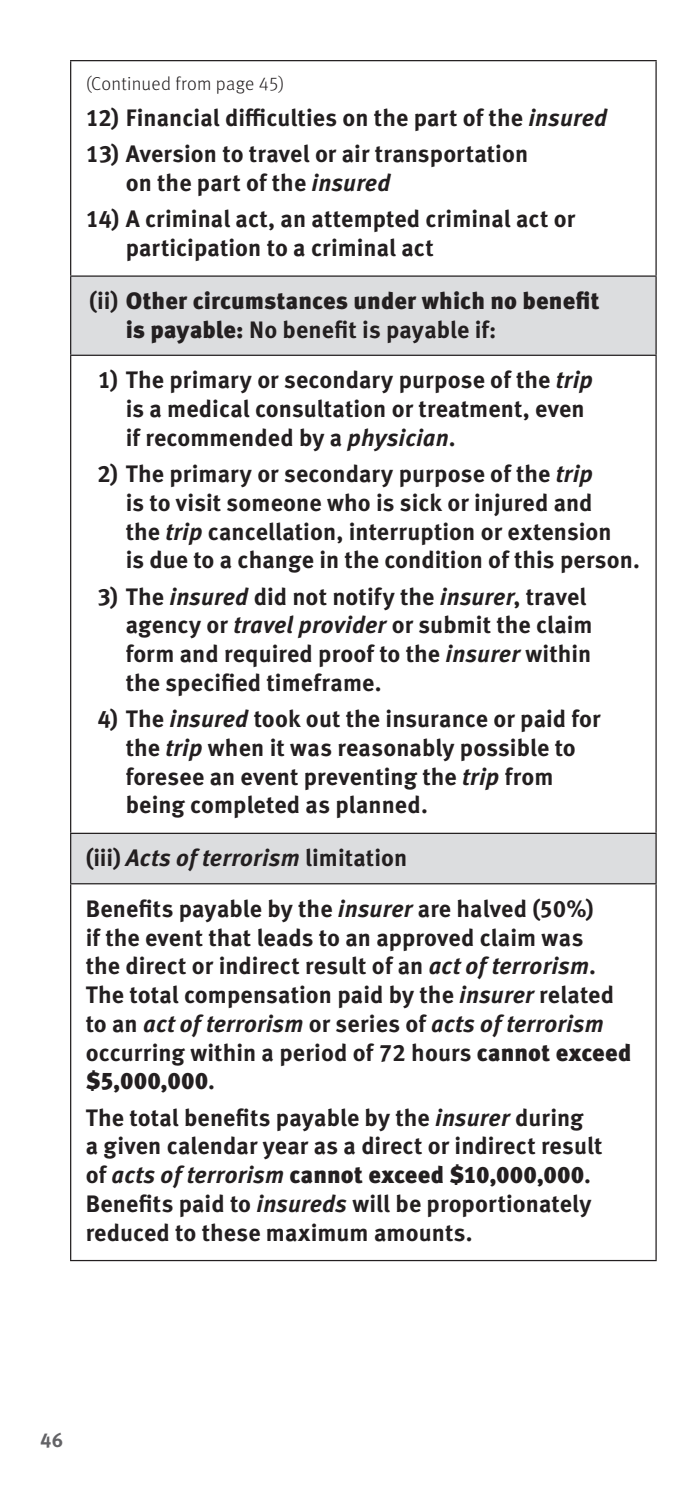
<style>
.page{position:relative;width:698px;height:1508px;background:#fff}
.page>*{position:absolute;margin:0;border:0;box-sizing:border-box;transform-origin:0 0}
.t1{font:700 23.75px/28.8px "Meta OT";letter-spacing:.005em;color:#231f20}
.t2{font:900 23.75px/28.8px "Meta OT";color:#231f20}
.t3{font:700 20px "Meta OT";color:#636366}
.t4{font:300 18.75px "Meta OT";letter-spacing:.015em;color:#231f20}
.s1{font-style:italic}
.s2{font-weight:700}
.s3{font-weight:900}
</style>
<div class="page">
<svg style="left:71px;top:277px;width:584px;height:606px"></svg>
<hr style="left:70px;top:60px;width:586px;height:1px;background:#231f20">
<hr style="left:70px;top:61px;width:1px;height:214px;background:#231f20">
<hr style="left:655px;top:61px;width:1px;height:214px;background:#231f20">
<hr style="left:70px;top:275px;width:586px;height:2px;background:#231f20">
<hr style="left:70px;top:277px;width:1px;height:78px;background:#231f20">
<hr style="left:655px;top:277px;width:1px;height:78px;background:#231f20">
<hr style="left:70px;top:355px;width:586px;height:1px;background:#231f20">
<hr style="left:70px;top:356px;width:1px;height:476px;background:#231f20">
<hr style="left:655px;top:356px;width:1px;height:476px;background:#231f20">
<hr style="left:70px;top:832px;width:586px;height:2px;background:#231f20">
<hr style="left:70px;top:834px;width:1px;height:49px;background:#231f20">
<hr style="left:655px;top:834px;width:1px;height:49px;background:#231f20">
<hr style="left:70px;top:883px;width:586px;height:1px;background:#231f20">
<hr style="left:70px;top:884px;width:1px;height:376px;background:#231f20">
<hr style="left:655px;top:884px;width:1px;height:376px;background:#231f20">
<hr style="left:70px;top:1260px;width:586px;height:1px;background:#231f20">
<p class="t4" style="left:86px;top:72px;width:200px">(Continued from page 45)</p>
<p class="t1" style="left:86px;top:104px;width:523px">12) Financial difficulties on the part of the <span class="s1">insured</span></p>
<p class="t1" style="left:126px;top:140px;width:404px;text-indent:-40px">13) Aversion to travel or air transportation on the part of the <span class="s1">insured</span></p>
<p class="t1" style="left:126px;top:205px;width:451px;text-indent:-40px">14) A criminal act, an attempted criminal act or participation to a criminal act</p>
<p class="t2" style="left:126px;top:287px;width:475px;text-indent:-37px"><span class="s2">(ii)</span> Other circumstances under which no benefit is payable: <span class="s2">No benefit is payable if:</span></p>
<p class="t1" style="left:126px;top:366px;width:468px;text-indent:-28px">1) The primary or secondary purpose of the <span class="s1">trip </span>is a medical consultation or treatment, even if recommended by a <span class="s1">physician</span>.</p>
<p class="t1" style="left:126px;top:459px;width:515px;text-indent:-28px">2) The primary or secondary purpose of the <span class="s1">trip<br></span>is to visit someone who is sick or injured and<br>the <span class="s1">trip</span> cancellation, interruption or extension<br>is due to a change in the condition of this person.</p>
<p class="t1" style="left:126px;top:582px;width:468px;text-indent:-28px">3) The <span class="s1">insured</span> did not notify the <span class="s1">insurer</span>, travel agency or <span class="s1">travel provider</span> or submit the claim form and required proof to the <span class="s1">insurer</span> within the specified timeframe.</p>
<p class="t1" style="left:126px;top:705px;width:476px;text-indent:-28px">4) The <span class="s1">insured</span> took out the insurance or paid for the <span class="s1">trip</span> when it was reasonably possible to foresee an event preventing the <span class="s1">trip</span> from being completed as planned.</p>
<p class="t1" style="left:86px;top:833px;width:509px;line-height:50.5px">(iii) <span class="s1">Acts of terrorism</span> limitation<br>Benefits payable by the <span class="s1">insurer</span> are halved (50%)</p>
<p class="t1" style="left:86px;top:923px;width:547px">if the event that leads to an approved claim was<br>the direct or indirect result of an <span class="s1">act of terrorism</span>.<br>The total compensation paid by the <span class="s1">insurer</span> related to an <span class="s1">act of terrorism</span> or series of <span class="s1">acts of terrorism </span>occurring within a period of 72 hours <span class="s3">cannot exceed $5,000,000</span>.</p>
<p class="t1" style="left:86px;top:1103px;width:518px">The total benefits payable by the <span class="s1">insurer</span> during<br>a given calendar year as a direct or indirect result of <span class="s1">acts of terrorism</span> <span class="s3">cannot exceed $10,000,000</span>.<br>Benefits paid to <span class="s1">insureds</span> will be proportionately reduced to these maximum amounts.</p>
<p class="t3" style="left:40px;top:1427px;width:25px">46</p>
</div>
